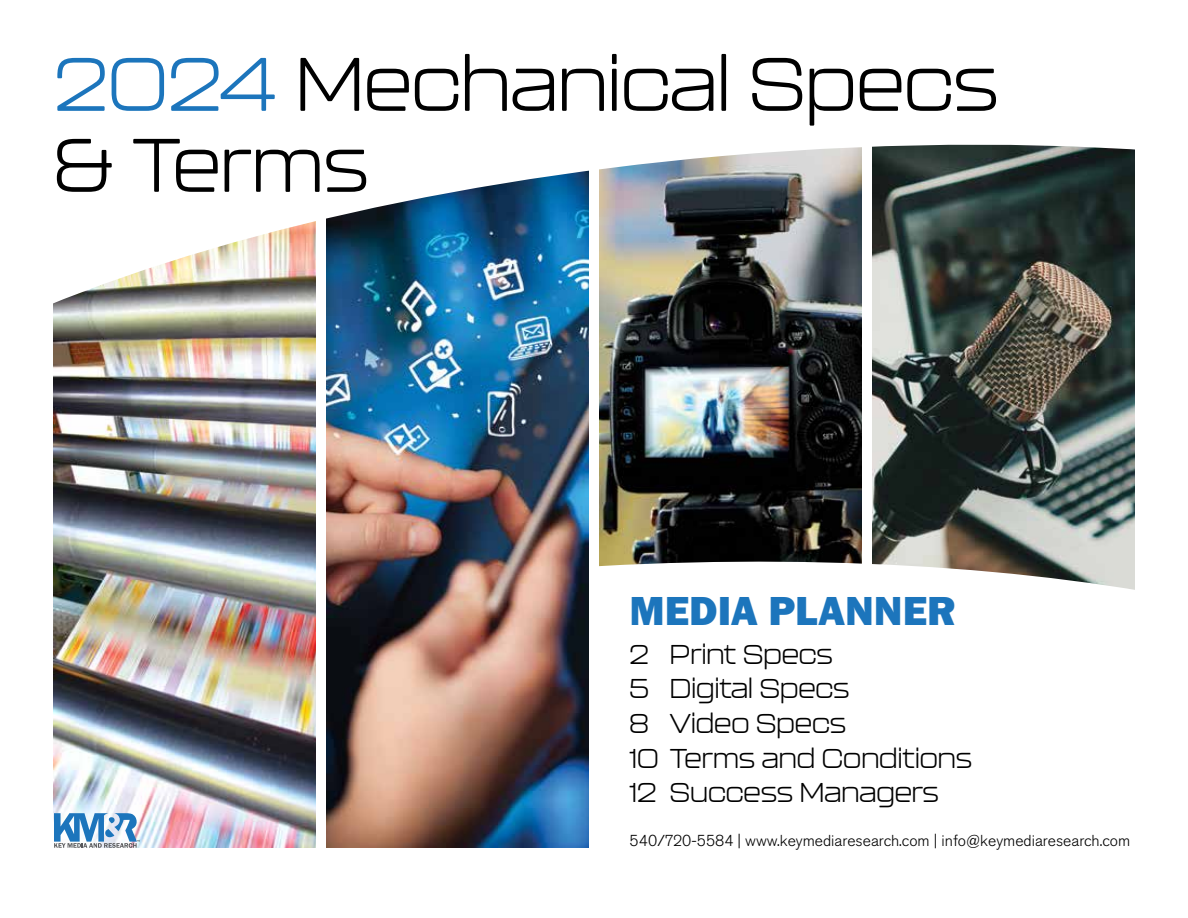
<style>
.page{position:relative;width:1188px;height:918px;background:#fff}
.page>*{position:absolute;margin:0;border:0;box-sizing:border-box;transform-origin:0 0}
.t1{font:300 75px/81px "Kallisto";color:#000}
.t2{font:42px "Franklin Gothic URW Hea";color:#1c75bc}
.t3{font:300 27px/34.5px "Kallisto";color:#000}
.t4{font:300 15.75px "Akzidenz Grotesk Std";color:#000}
.s1{color:#1c75bc}
</style>
<div class="page">
<img style="left:873px;top:339px;width:262px;height:212px">
<img style="left:600px;top:339px;width:262px;height:212px">
<svg style="left:53px;top:551px;width:1082px;height:297px"></svg>
<img style="left:54px;top:339px;width:262px;height:509px">
<img style="left:327px;top:339px;width:262px;height:509px">
<img style="left:53px;top:144px;width:1082px;height:195px">
<svg style="left:54px;top:813px;width:86px;height:35px"></svg>
<h1 class="t1" style="left:54px;top:42px;width:946px"><span class="s1">2024</span> Mechanical Specs &amp; Terms</h1>
<h2 class="t2" style="left:629px;top:584px;width:328px">MEDIA PLANNER</h2>
<p class="t3" style="left:629px;top:637px;width:344px">2 Print Specs<br>5 Digital Specs<br>8 Video Specs<br>10 Terms and Conditions<br>12 Success Managers</p>
<p class="t4" style="left:629px;top:832px;width:502px">540/720-5584 | www.keymediaresearch.com | info@keymediaresearch.com</p>
</div>
